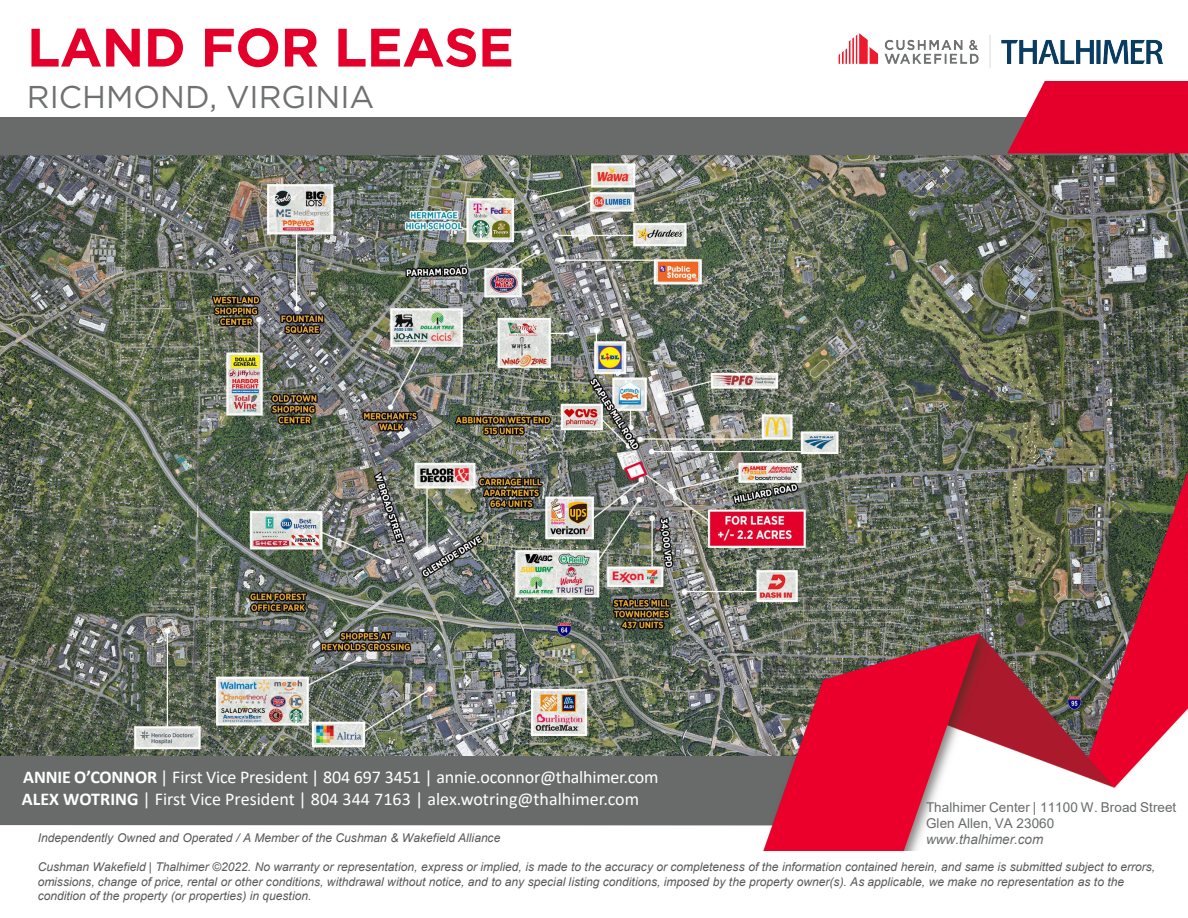
<style>
.page{position:relative;width:1188px;height:918px;background:#fff}
.page>*{position:absolute;margin:0;border:0;box-sizing:border-box;transform-origin:0 0}
.t1{font:700 54px "Gotham";letter-spacing:-.015em;color:#e4002b}
.t2{font:900 36px "Arial";letter-spacing:-.02em;color:#e4002b}
.t3{font:31.5px "Gotham";color:#6f7171}
.t4{font:18px "Calibri";letter-spacing:-.005em;color:#fff}
.t5{font:13.5px "Arial";letter-spacing:.005em;color:#696b6b}
.t6{font:italic 13.5px "Arial";letter-spacing:-.005em;color:#696b6b}
.t7{font:italic 12px/14.4px "Arial";letter-spacing:-.005em;color:#58595b}
.s1{font-weight:700}
</style>
<div class="page">
<img style="left:0;top:153px;width:1188px;height:603px">
<div style="left:0;top:117px;width:1184px;height:38px;background:#696b6b"></div>
<svg style="left:1007px;top:81px;width:181px;height:72px;background:#e2163d"></svg>
<div style="left:0;top:756px;width:711px;height:69px;background:#696b6b"></div>
<img style="left:711px;top:471px;width:477px;height:379px">
<p class="t1" style="left:27px;top:12px;width:489px">LAND FOR LEASE</p>
<p class="t3" style="left:27px;top:77px;width:349px">RICHMOND, VIRGINIA</p>
<h2 class="t2" style="left:235px;top:37px;width:337px">LAND FOR LEASE</h2>
<p class="t4" style="left:23px;top:765px;width:637px"><span class="s1">ANNIE O’CONNOR</span> | First Vice President | 804 697 3451 | annie.oconnor@thalhimer.com</p>
<p class="t4" style="left:22px;top:787px;width:619px"><span class="s1">ALEX WOTRING</span> | First Vice President | 804 344 7163 | alex.wotring@thalhimer.com</p>
<p class="t7" style="left:38px;top:831px;width:464px">Independently Owned and Operated / A Member of the Cushman &amp; Wakefield Alliance</p>
<p class="t7" style="left:38px;top:860px;width:1119px">Cushman Wakefield | Thalhimer ©2022. No warranty or representation, express or implied, is made to the accuracy or completeness of the information contained herein, and same is submitted subject to errors, omissions, change of price, rental or other conditions, withdrawal without notice, and to any special listing conditions, imposed by the property owner(s). As applicable, we make no representation as to the condition of the property (or properties) in question.</p>
<p class="t5" style="left:926px;top:798px;width:252px">Thalhimer Center | 11100 W. Broad Street</p>
<p class="t5" style="left:926px;top:814px;width:130px">Glen Allen, VA 23060</p>
<p class="t6" style="left:926px;top:830px;width:119px">www.thalhimer.com</p>
</div>
